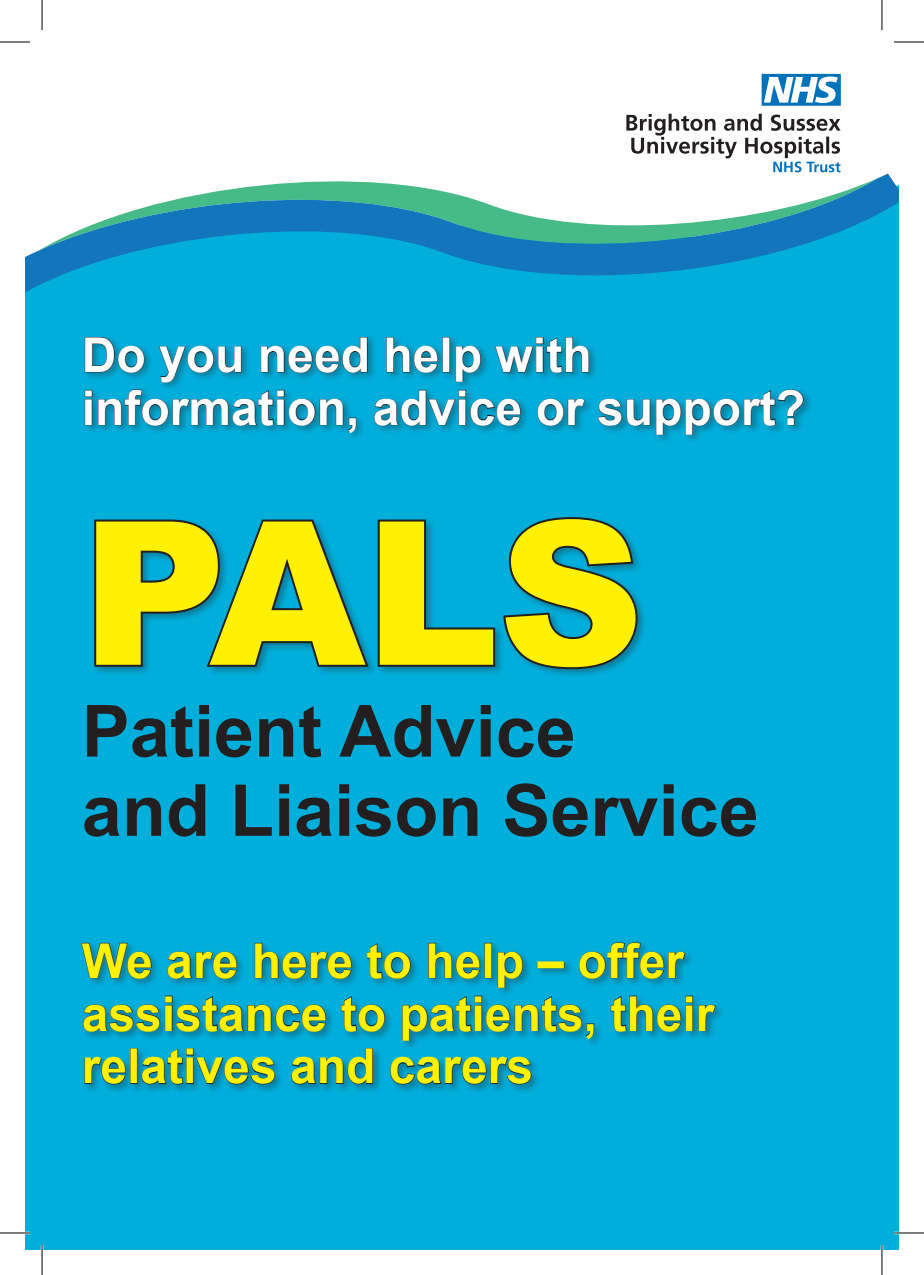
<style>
.page{position:relative;width:924px;height:1275px;background:#fff}
.page>*{position:absolute;margin:0;border:0;box-sizing:border-box;transform-origin:0 0}
.t1{font:900 200px "Arial";color:#fff101}
.t2{font:700 72px/79.2px "Arial";color:#231f20}
.t3{font:700 48px/52.8px "Arial";color:#fff101}
.t4{font:700 48px/52.8px "Arial";color:#fff}
</style>
<div class="page">
<div style="left:25px;top:303px;width:873px;height:947px;background:#00aedc"></div>
<div style="left:80px;top:334px;width:733px;height:760px;background:#00aedc"></div>
<svg style="left:84px;top:337px;width:61px;height:36px"></svg>
<svg style="left:158px;top:345px;width:84px;height:38px"></svg>
<svg style="left:260px;top:337px;width:108px;height:36px"></svg>
<svg style="left:386px;top:337px;width:52px;height:36px"></svg>
<div style="left:442px;top:337px;width:8px;height:35px;border:1px solid #231f20"></div>
<svg style="left:455px;top:345px;width:26px;height:37px"></svg>
<svg style="left:495px;top:337px;width:94px;height:36px"></svg>
<svg style="left:84px;top:389px;width:273px;height:44px"></svg>
<svg style="left:373px;top:389px;width:148px;height:37px"></svg>
<svg style="left:537px;top:398px;width:48px;height:28px"></svg>
<svg style="left:597px;top:389px;width:206px;height:46px"></svg>
<svg style="left:94px;top:517px;width:545px;height:154px"></svg>
<svg style="left:81px;top:942px;width:71px;height:37px"></svg>
<svg style="left:167px;top:951px;width:70px;height:28px;background:#0b7d9c"></svg>
<svg style="left:254px;top:942px;width:98px;height:37px"></svg>
<svg style="left:366px;top:943px;width:45px;height:36px"></svg>
<svg style="left:428px;top:942px;width:52px;height:37px"></svg>
<svg style="left:497px;top:951px;width:26px;height:37px"></svg>
<div style="left:536px;top:962px;width:28px;height:6px;border:1px solid #231f20"></div>
<svg style="left:579px;top:942px;width:106px;height:37px"></svg>
<svg style="left:83px;top:995px;width:243px;height:37px"></svg>
<svg style="left:341px;top:996px;width:44px;height:36px"></svg>
<svg style="left:402px;top:995px;width:192px;height:46px"></svg>
<svg style="left:610px;top:995px;width:106px;height:37px"></svg>
<svg style="left:84px;top:1057px;width:42px;height:28px"></svg>
<div style="left:130px;top:1048px;width:8px;height:35px;border:1px solid #231f20"></div>
<svg style="left:141px;top:1048px;width:134px;height:37px"></svg>
<svg style="left:291px;top:1048px;width:82px;height:37px"></svg>
<svg style="left:390px;top:1057px;width:141px;height:28px;background:#0a7f9e"></svg>
<svg style="left:626px;top:114px;width:214px;height:45px"></svg>
<svg style="left:761px;top:74px;width:79px;height:32px"></svg>
<svg style="left:773px;top:161px;width:68px;height:12px"></svg>
<svg style="left:25px;top:174px;width:873px;height:129px"></svg>
<hr style="left:0;top:1231px;width:30px;height:3px;background:#fff">
<hr style="left:893px;top:1231px;width:30px;height:3px;background:#fff">
<hr style="left:41px;top:1245px;width:2px;height:30px;background:#fff">
<hr style="left:880px;top:1245px;width:2px;height:30px;background:#fff">
<hr style="left:0;top:42px;width:30px;height:1px;background:#000">
<hr style="left:893px;top:42px;width:30px;height:1px;background:#000">
<hr style="left:0;top:1232px;width:30px;height:1px;background:#000">
<hr style="left:893px;top:1232px;width:30px;height:1px;background:#000">
<hr style="left:42px;top:0;width:1px;height:30px;background:#000">
<hr style="left:42px;top:1245px;width:1px;height:30px;background:#000">
<hr style="left:881px;top:0;width:1px;height:30px;background:#000">
<hr style="left:881px;top:1245px;width:1px;height:30px;background:#000">
<p class="t4" style="left:82px;top:330px;width:724px">Do you need help with information, advice or support?</p>
<h1 class="t1" style="left:82px;top:448px;width:562px">PALS</h1>
<h2 class="t2" style="left:82px;top:694px;width:678px">Patient Advice<br>and Liaison Service</h2>
<p class="t3" style="left:82px;top:936px;width:634px">We are here to help – offer assistance to patients, their relatives and carers</p>
</div>
